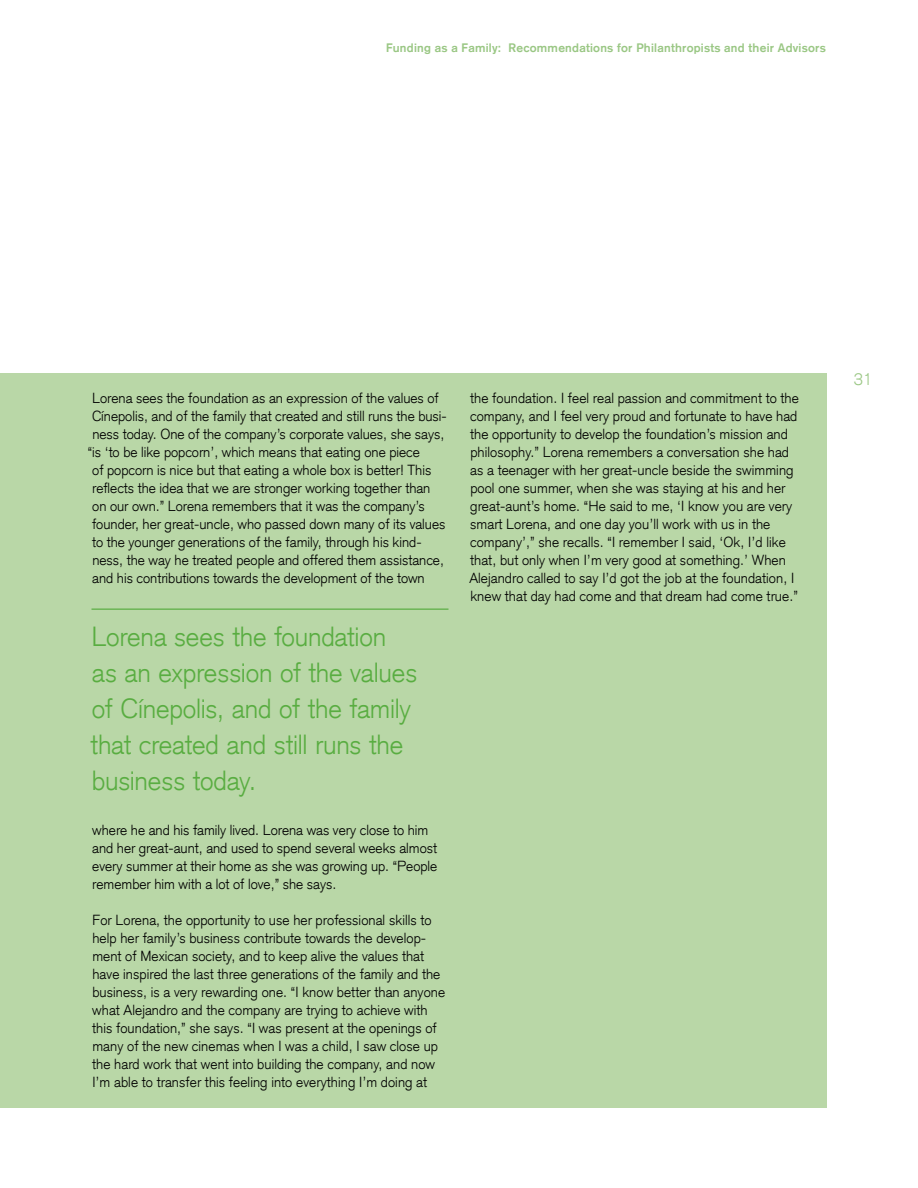
<style>
.page{position:relative;width:918px;height:1188px;background:#fff}
.page>*{position:absolute;margin:0;border:0;box-sizing:border-box;transform-origin:0 0}
.t1{font:300 27px/36px "Credit Suisse Type";letter-spacing:-.01em;color:#59ad41}
.t2{font:300 16.5px "Credit Suisse Type";color:#9ac784}
.t3{font:300 14.25px/18px "Credit Suisse Type";letter-spacing:.005em;color:#000}
.t4{font:700 12px "Credit Suisse Type";letter-spacing:.02em;color:#9ac784}
</style>
<div class="page">
<div style="left:0;top:373px;width:826px;height:735px;background:#b9d7a7"></div>
<hr style="left:92px;top:609px;width:356px;height:1px;background:#59ad41">
<p class="t4" style="left:386px;top:40px;width:441px">Funding as a Family: Recommendations for Philanthropists and their Advisors</p>
<p class="t3" style="left:92px;top:389px;width:348px">Lorena sees the foundation as an expression of the values of</p>
<p class="t3" style="left:92px;top:407px;width:356px">Cínepolis, and of the family that created and still runs the busi-</p>
<p class="t3" style="left:92px;top:425px;width:354px">ness today. One of the company’s corporate values, she says,</p>
<p class="t3" style="left:88px;top:443px;width:334px">“is ‘to be like popcorn’, which means that eating one piece</p>
<p class="t3" style="left:92px;top:461px;width:341px">of popcorn is nice but that eating a whole box is better! This</p>
<p class="t3" style="left:92px;top:479px;width:340px">reflects the idea that we are stronger working together than</p>
<p class="t3" style="left:92px;top:497px;width:334px">on our own.” Lorena remembers that it was the company’s</p>
<p class="t3" style="left:92px;top:515px;width:355px">founder, her great-uncle, who passed down many of its values</p>
<p class="t3" style="left:92px;top:533px;width:331px">to the younger generations of the family, through his kind-</p>
<p class="t3" style="left:92px;top:551px;width:353px">ness, the way he treated people and offered them assistance,</p>
<p class="t3" style="left:92px;top:569px;width:334px">and his contributions towards the development of the town</p>
<h1 class="t1" style="left:91px;top:618px;width:328px">Lorena sees the foundation<br>as an expression of the values of Cínepolis, and of the family that created and still runs the business today.</h1>
<p class="t3" style="left:92px;top:821px;width:347px">where he and his family lived. Lorena was very close to him and her great-aunt, and used to spend several weeks almost every summer at their home as she was growing up. “People remember him with a lot of love,” she says.</p>
<p class="t3" style="left:92px;top:911px;width:355px">For Lorena, the opportunity to use her professional skills to help her family’s business contribute towards the develop&shy;ment of Mexican society, and to keep alive the values that have inspired the last three generations of the family and the business, is a very rewarding one. “I know better than anyone what Alejandro and the company are trying to achieve with this foundation,” she says. “I was present at the openings of many of the new cinemas when I was a child, I saw close up the hard work that went into building the company, and now I’m able to transfer this feeling into everything I’m doing at</p>
<p class="t3" style="left:469px;top:389px;width:331px">the foundation. I feel real passion and commitment to the company, and I feel very proud and fortunate to have had the opportunity to develop the foundation’s mission and philosophy.” Lorena remembers a conversation she had as a teenager with her great-uncle beside the swimming pool one summer, when she was staying at his and her great-aunt’s home. “He said to me, ‘I know you are very smart Lorena, and one day you’ll work with us in the company’,” she recalls. “I remember I said, ‘Ok, I’d like that, but only when I’m very good at something.’ When Alejandro called to say I’d got the job at the foundation, I knew that day had come and that dream had come true.”</p>
<p class="t2" style="left:854px;top:369px;width:20px">31</p>
</div>
